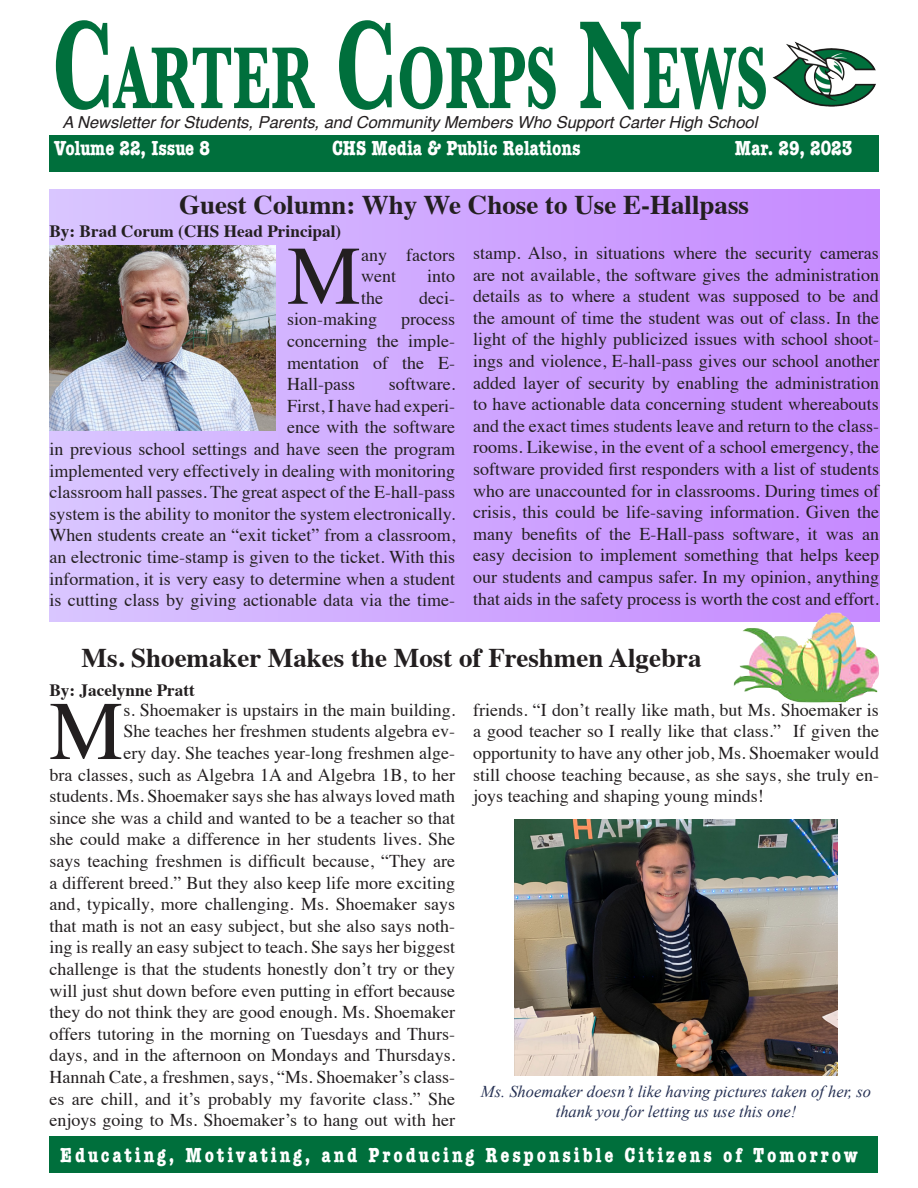
<style>
.page{position:relative;width:918px;height:1188px;background:#fff}
.page>*{position:absolute;margin:0;border:0;box-sizing:border-box;transform-origin:0 0}
.t1{font:700 130.35px "Baskerville";color:#006f3c;scale:.63 1}
.t2{font:700 91.2px "Baskerville";color:#006f3c;scale:.63 1}
.t3{font:83.25px "Times";color:#231f20}
.t4{font:700 27px "Times";color:#231f20}
.t5{font:700 condensed 21px "American Typewriter";letter-spacing:.14em;color:#fff}
.t6{font:700 condensed 21px "American Typewriter";color:#fff}
.t7{font:18px/21.6px "Times";color:#231f20;text-align:justify}
.t8{font:700 17.25px "Times";color:#231f20}
.t9{font:italic 16.5px/19.8px "Times New Roman";color:#253053;text-align:center}
.t10{font:italic 16.5px "Helvetica";color:#231f20}
.s1{font-size:130.35px}
</style>
<div class="page">
<div style="left:49px;top:135px;width:830px;height:36px;background:#006f3c"></div>
<img style="left:772px;top:41px;width:104px;height:66px">
<div style="left:49px;top:1137px;width:829px;height:36px;background:#006f3c"></div>
<div style="left:49px;top:189px;width:830px;height:433px;background:linear-gradient(to right,#d8c5fe,#c689ff)"></div>
<img style="left:49px;top:246px;width:227px;height:185px">
<img style="left:734px;top:613px;width:145px;height:89px">
<img style="left:515px;top:819px;width:322px;height:256px">
<p class="t1" style="left:52px;top:-11px;width:100px">C</p>
<p class="t10" style="left:62px;top:109px;width:697px">A Newsletter for Students, Parents, and Community Members Who Support Carter High School</p>
<p class="t2" style="left:114px;top:25px;width:1039px">ARTER <span class="s1">C</span>ORPS <span class="s1">N</span>EWS</p>
<p class="t6" style="left:54px;top:131px;width:157px">Volume 22, Issue 8</p>
<p class="t6" style="left:332px;top:131px;width:250px">CHS Media &amp; Public Relations</p>
<p class="t6" style="left:735px;top:131px;width:119px">Mar. 29, 2023</p>
<p class="t4" style="left:179px;top:179px;width:571px">Guest Column: Why We Chose to Use E-Hallpass</p>
<p class="t8" style="left:49px;top:214px;width:293px">By: Brad Corum (CHS Head Principal)</p>
<p class="t3" style="left:287px;top:198px;width:76px">M</p>
<p class="t7" style="left:361px;top:242px;width:95px">any factors went</p>
<p class="t7" style="left:427px;top:264px;width:30px">into</p>
<p class="t7" style="left:361px;top:285px;width:23px">the</p>
<p class="t7" style="left:419px;top:285px;width:37px">deci-</p>
<p class="t7" style="left:287px;top:307px;width:91px">sion-making</p>
<p class="t7" style="left:287px;top:307px;width:170px;text-indent:114px">process concerning the imple&shy;mentation of the E-Hall-pass</p>
<p class="t7" style="left:49px;top:372px;width:407px;text-align:right">software.<br>First, I have had experi-<br>ence with the software<br>in previous school settings and have seen the program implemented very effectively in dealing with monitoring classroom hall passes. The great aspect of the E-hall-pass system is the ability to monitor the system electronically.<br>When students create an “exit ticket” from a classroom, an electronic time-stamp is given to the ticket. With this information, it is very easy to determine when a student is cutting class by giving actionable data via the time-</p>
<p class="t7" style="left:473px;top:241px;width:407px">stamp. Also, in situations where the security cameras are not available, the software gives the administration details as to where a student was supposed to be and the amount of time the student was out of class. In the light of the highly publicized issues with school shoot&shy;ings and violence, E-hall-pass gives our school another added layer of security by enabling the administration to have actionable data concerning student whereabouts and the exact times students leave and return to the class&shy;rooms. Likewise, in the event of a school emergency, the software provided first responders with a list of students who are unaccounted for in classrooms. During times of crisis, this could be life-saving information. Given the many benefits of the E-Hall-pass software, it was an easy decision to implement something that helps keep our students and campus safer. In my opinion, anything that aids in the safety process is worth the cost and effort.</p>
<p class="t4" style="left:82px;top:632px;width:621px">Ms. Shoemaker Makes the Most of Freshmen Algebra</p>
<p class="t8" style="left:49px;top:674px;width:147px">By: Jacelynne Pratt</p>
<p class="t3" style="left:49px;top:653px;width:76px">M</p>
<p class="t7" style="left:49px;top:697px;width:407px;text-align:right">s. Shoemaker is upstairs in the main building.<br>She teaches her freshmen students algebra ev-<br>ery day. She teaches year-long freshmen alge-<br>bra classes, such as Algebra 1A and Algebra 1B, to her students. Ms. Shoemaker says she has always loved math since she was a child and wanted to be a teacher so that she could make a difference in her students lives. She says teaching freshmen is difficult because, “They are a different breed.” But they also keep life more exciting and, typically, more challenging. Ms. Shoemaker says that math is not an easy subject, but she also says noth&shy;ing is really an easy subject to teach. She says her biggest challenge is that the students honestly don’t try or they will just shut down before even putting in effort because they do not think they are good enough. Ms. Shoemaker offers tutoring in the morning on Tuesdays and Thurs&shy;days, and in the afternoon on Mondays and Thursdays.<br>Hannah Cate, a freshmen, says, “Ms. Shoemaker’s class&shy;es are chill, and it’s probably my favorite class.” She enjoys going to Ms. Shoemaker’s to hang out with her</p>
<p class="t7" style="left:473px;top:697px;width:407px">friends. “I don’t really like math, but Ms. Shoemaker is a good teacher so I really like that class.” If given the opportunity to have any other job, Ms. Shoemaker would still choose teaching because, as she says, she truly en&shy;joys teaching and shaping young minds!</p>
<p class="t9" style="left:481px;top:1081px;width:392px">Ms. Shoemaker doesn’t like having pictures taken of her, so thank you for letting us use this one!</p>
<p class="t5" style="left:60px;top:1138px;width:799px">Educating, Motivating, and Producing Responsible Citizens of Tomorrow</p>
</div>
